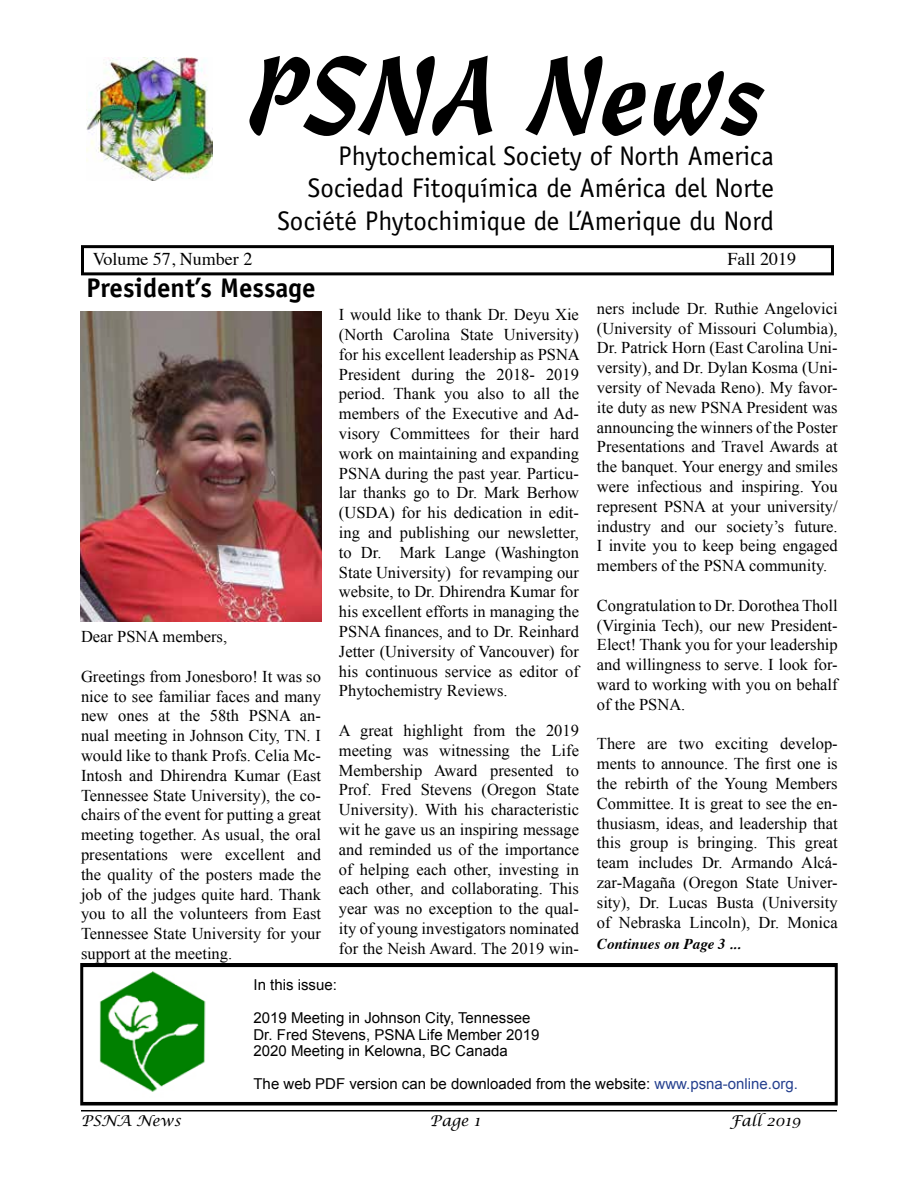
<style>
.page{position:relative;width:918px;height:1188px;background:#fff}
.page>*{position:absolute;margin:0;border:0;box-sizing:border-box;transform-origin:0 0}
.t1{font:108px "Freehand 471 BT";color:#000}
.t2{font:27px/32.4px "Officina Sans";color:#000;text-align:right}
.t3{font:700 27px "Officina Sans";color:#000}
.t4{font:18px "Times";color:#000}
.t5{font:16.5px/19.8px "Times New Roman";color:#000;text-align:justify}
.t6{font:15px/16.5px "Arial";color:#000}
.t7{font:italic 15px "Lucida Calligraphy";color:#000}
.t8{font:italic 700 15px "Times";color:#000}
.s1{color:#25408f}
</style>
<div class="page">
<hr style="left:81px;top:1110px;width:756px;height:2px;background:#000">
<img style="left:87px;top:58px;width:126px;height:123px">
<div style="left:81px;top:245px;width:753px;height:30px;border:3px solid #000"></div>
<div style="left:80px;top:963px;width:758px;height:143px;border:3px solid #000"></div>
<img style="left:99px;top:971px;width:107px;height:121px">
<img style="left:80px;top:312px;width:241px;height:309px">
<h1 class="t1" style="left:248px;top:32px;width:521px">PSNA News</h1>
<h2 class="t2" style="left:277px;top:140px;width:498px">Phytochemical Society of North America<br>Sociedad Fitoquímica de América del Norte<br>Société Phytochimique de L’Amerique du Nord</h2>
<p class="t4" style="left:93px;top:242px;width:161px">Volume 57, Number 2</p>
<p class="t4" style="left:728px;top:242px;width:70px">Fall 2019</p>
<h2 class="t3" style="left:86px;top:271px;width:231px">President’s Message</h2>
<p class="t5" style="left:597px;top:298px;width:242px">ners include Dr. Ruthie Angelovici (University of Missouri Columbia), Dr. Patrick Horn (East Carolina Uni&shy;versity), and Dr. Dylan Kosma (Uni&shy;versity of Nevada Reno). My favor&shy;ite duty as new PSNA President was announcing the winners of the Poster Presentations and Travel Awards at the banquet. Your energy and smiles were infectious and inspiring. You represent PSNA at your university/ industry and our society’s future.<br>I invite you to keep being engaged members of the PSNA community.</p>
<p class="t5" style="left:597px;top:595px;width:242px">Congratulation to Dr. Dorothea Tholl (Virginia Tech), our new President-Elect! Thank you for your leadership and willingness to serve. I look for&shy;ward to working with you on behalf of the PSNA.</p>
<p class="t5" style="left:597px;top:734px;width:242px">There are two exciting develop&shy;ments to announce. The first one is the rebirth of the Young Members Committee. It is great to see the en&shy;thusiasm, ideas, and leadership that this group is bringing. This great team includes Dr. Armando Alcá&shy;zar-Magaña (Oregon State Univer&shy;sity), Dr. Lucas Busta (University of Nebraska Lincoln), Dr. Monica</p>
<p class="t8" style="left:597px;top:930px;width:145px">Continues on Page 3 ...</p>
<p class="t5" style="left:339px;top:304px;width:242px">I would like to thank Dr. Deyu Xie (North Carolina State University) for his excellent leadership as PSNA President during the 2018- 2019 period. Thank you also to all the members of the Executive and Ad&shy;visory Committees for their hard work on maintaining and expanding PSNA during the past year. Particu&shy;lar thanks go to Dr. Mark Berhow (USDA) for his dedication in edit&shy;ing and publishing our newsletter, to Dr. Mark Lange (Washington State University) for revamping our website, to Dr. Dhirendra Kumar for his excellent efforts in managing the PSNA finances, and to Dr. Reinhard Jetter (University of Vancouver) for his continuous service as editor of Phytochemistry Reviews.</p>
<p class="t5" style="left:339px;top:720px;width:242px">A great highlight from the 2019 meeting was witnessing the Life Membership Award presented to Prof. Fred Stevens (Oregon State University). With his characteristic wit he gave us an inspiring message and reminded us of the importance of helping each other, investing in each other, and collaborating. This year was no exception to the qual&shy;ity of young investigators nominated for the Neish Award. The 2019 win-</p>
<p class="t5" style="left:81px;top:626px;width:148px">Dear PSNA members,</p>
<p class="t5" style="left:81px;top:666px;width:242px">Greetings from Jonesboro! It was so nice to see familiar faces and many new ones at the 58th PSNA an&shy;nual meeting in Johnson City, TN. I would like to thank Profs. Celia Mc-Intosh and Dhirendra Kumar (East Tennessee State University), the co&shy;chairs of the event for putting a great meeting together. As usual, the oral presentations were excellent and the quality of the posters made the job of the judges quite hard. Thank you to all the volunteers from East Tennessee State University for your support at the meeting.</p>
<p class="t6" style="left:254px;top:977px;width:85px">In this issue:</p>
<p class="t6" style="left:254px;top:1010px;width:287px">2019 Meeting in Johnson City, Tennessee<br>Dr. Fred Stevens, PSNA Life Member 2019<br>2020 Meeting in Kelowna, BC Canada</p>
<p class="t6" style="left:254px;top:1076px;width:546px">The web PDF version can be downloaded from the website: <span class="s1">www.psna-online.org.</span></p>
<p class="t7" style="left:81px;top:1112px;width:101px">PSNA News</p>
<p class="t7" style="left:430px;top:1112px;width:52px">Page 1</p>
<p class="t7" style="left:730px;top:1112px;width:72px">Fall 2019</p>
</div>
